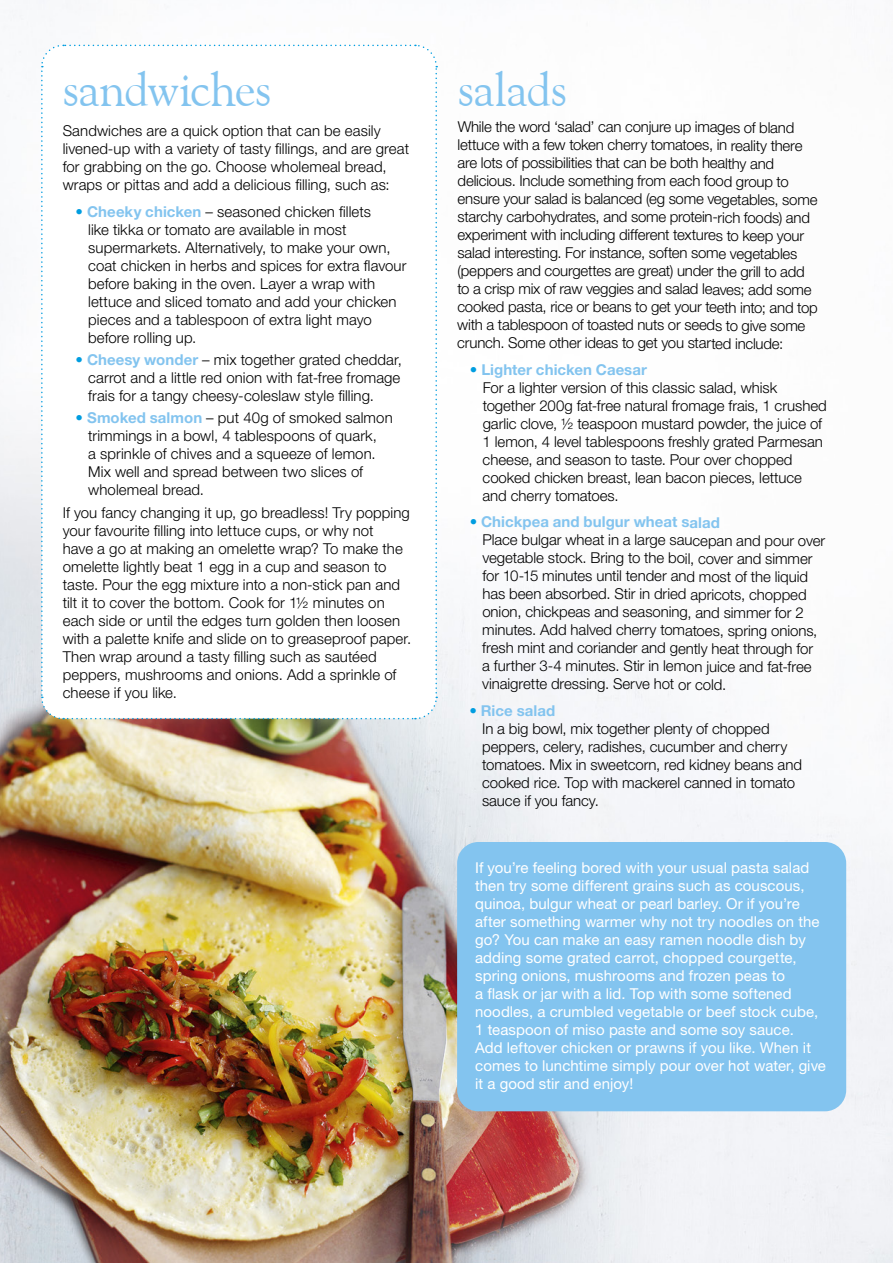
<style>
.page{position:relative;width:893px;height:1263px;background:#fff}
.page>*{position:absolute;margin:0;border:0;box-sizing:border-box;transform-origin:0 0}
.t1{font:48px "Goudy Old Style BT";letter-spacing:-.02em;color:#83c4ef}
.t2{font:300 15px/18px "Helvetica Neue LT Std";letter-spacing:-.005em;color:#000}
.t3{font:15px/18px "Helvetica Neue LT Std";letter-spacing:.005em;color:#fff}
.s1{color:#009de0}
.s2{font-weight:700;color:#83c4ef}
</style>
<div class="page">
<img style="left:0;top:0;width:893px;height:1263px">
<div style="left:457px;top:842px;width:389px;height:269px;background:#83c4ef;border-radius:21px"></div>
<svg style="left:40px;top:44px;width:398px;height:676px"></svg>
<h1 class="t1" style="left:63px;top:59px;width:211px">sandwiches</h1>
<p class="t2" style="left:63px;top:122px;width:348px">Sandwiches are a quick option that can be easily livened-up with a variety of tasty fillings, and are great for grabbing on the go. Choose wholemeal bread, wraps or pittas and add a delicious filling, such as:</p>
<p class="t2" style="left:88px;top:202px;width:320px;text-indent:-13px"><span class="s1">•</span> <span class="s2">Cheeky chicken</span> – seasoned chicken fillets<br>like tikka or tomato are available in most supermarkets. Alternatively, to make your own, coat chicken in herbs and spices for extra flavour before baking in the oven. Layer a wrap with lettuce and sliced tomato and add your chicken pieces and a tablespoon of extra light mayo before rolling up.</p>
<p class="t2" style="left:88px;top:350px;width:315px;text-align:justify;text-indent:-13px"><span class="s1">•</span> <span class="s2">Cheesy wonder</span> – mix together grated cheddar, carrot and a little red onion with fat-free fromage frais for a tangy cheesy-coleslaw style filling.</p>
<p class="t2" style="left:88px;top:409px;width:306px;text-indent:-13px"><span class="s1">•</span> <span class="s2">Smoked salmon</span> – put 40g of smoked salmon trimmings in a bowl, 4 tablespoons of quark,<br>a sprinkle of chives and a squeeze of lemon.<br>Mix well and spread between two slices of wholemeal bread.</p>
<p class="t2" style="left:63px;top:503px;width:350px">If you fancy changing it up, go breadless! Try popping your favourite filling into lettuce cups, or why not<br>have a go at making an omelette wrap? To make the omelette lightly beat 1 egg in a cup and season to taste. Pour the egg mixture into a non-stick pan and tilt it to cover the bottom. Cook for 1½ minutes on each side or until the edges turn golden then loosen with a palette knife and slide on to greaseproof paper.<br>Then wrap around a tasty filling such as sautéed peppers, mushrooms and onions. Add a sprinkle of cheese if you like.</p>
<h1 class="t1" style="left:458px;top:59px;width:111px">salads</h1>
<p class="t2" style="left:457px;top:118px;width:362px">While the word ‘salad’ can conjure up images of bland lettuce with a few token cherry tomatoes, in reality there are lots of possibilities that can be both healthy and delicious. Include something from each food group to ensure your salad is balanced (eg some vegetables, some starchy carbohydrates, and some protein-rich foods) and experiment with including different textures to keep your salad interesting. For instance, soften some vegetables (peppers and courgettes are great) under the grill to add to a crisp mix of raw veggies and salad leaves; add some cooked pasta, rice or beans to get your teeth into; and top with a tablespoon of toasted nuts or seeds to give some crunch. Some other ideas to get you started include:</p>
<p class="t2" style="left:482px;top:360px;width:346px;text-indent:-13px"><span class="s1">•</span> <span class="s2">Lighter chicken Caesar<br></span>For a lighter version of this classic salad, whisk together 200g fat-free natural fromage frais, 1 crushed garlic clove, ½ teaspoon mustard powder, the juice of 1 lemon, 4 level tablespoons freshly grated Parmesan cheese, and season to taste. Pour over chopped cooked chicken breast, lean bacon pieces, lettuce and cherry tomatoes.</p>
<p class="t2" style="left:482px;top:513px;width:345px;text-indent:-12px"><span class="s1">•</span> <span class="s2">Chickpea and bulgur wheat salad<br></span>Place bulgar wheat in a large saucepan and pour over vegetable stock. Bring to the boil, cover and simmer for 10-15 minutes until tender and most of the liquid has been absorbed. Stir in dried apricots, chopped onion, chickpeas and seasoning, and simmer for 2 minutes. Add halved cherry tomatoes, spring onions, fresh mint and coriander and gently heat through for<br>a further 3-4 minutes. Stir in lemon juice and fat-free vinaigrette dressing. Serve hot or cold.</p>
<p class="t2" style="left:482px;top:701px;width:321px;text-indent:-13px"><span class="s1">•</span> <span class="s2">Rice salad<br></span>In a big bowl, mix together plenty of chopped peppers, celery, radishes, cucumber and cherry tomatoes. Mix in sweetcorn, red kidney beans and cooked rice. Top with mackerel canned in tomato sauce if you fancy.</p>
<p class="t3" style="left:475px;top:859px;width:352px">If you’re feeling bored with your usual pasta salad then try some different grains such as couscous, quinoa, bulgur wheat or pearl barley. Or if you’re after something warmer why not try noodles on the go? You can make an easy ramen noodle dish by adding some grated carrot, chopped courgette, spring onions, mushrooms and frozen peas to<br>a flask or jar with a lid. Top with some softened noodles, a crumbled vegetable or beef stock cube, 1 teaspoon of miso paste and some soy sauce.<br>Add leftover chicken or prawns if you like. When it comes to lunchtime simply pour over hot water, give it a good stir and enjoy!</p>
</div>
